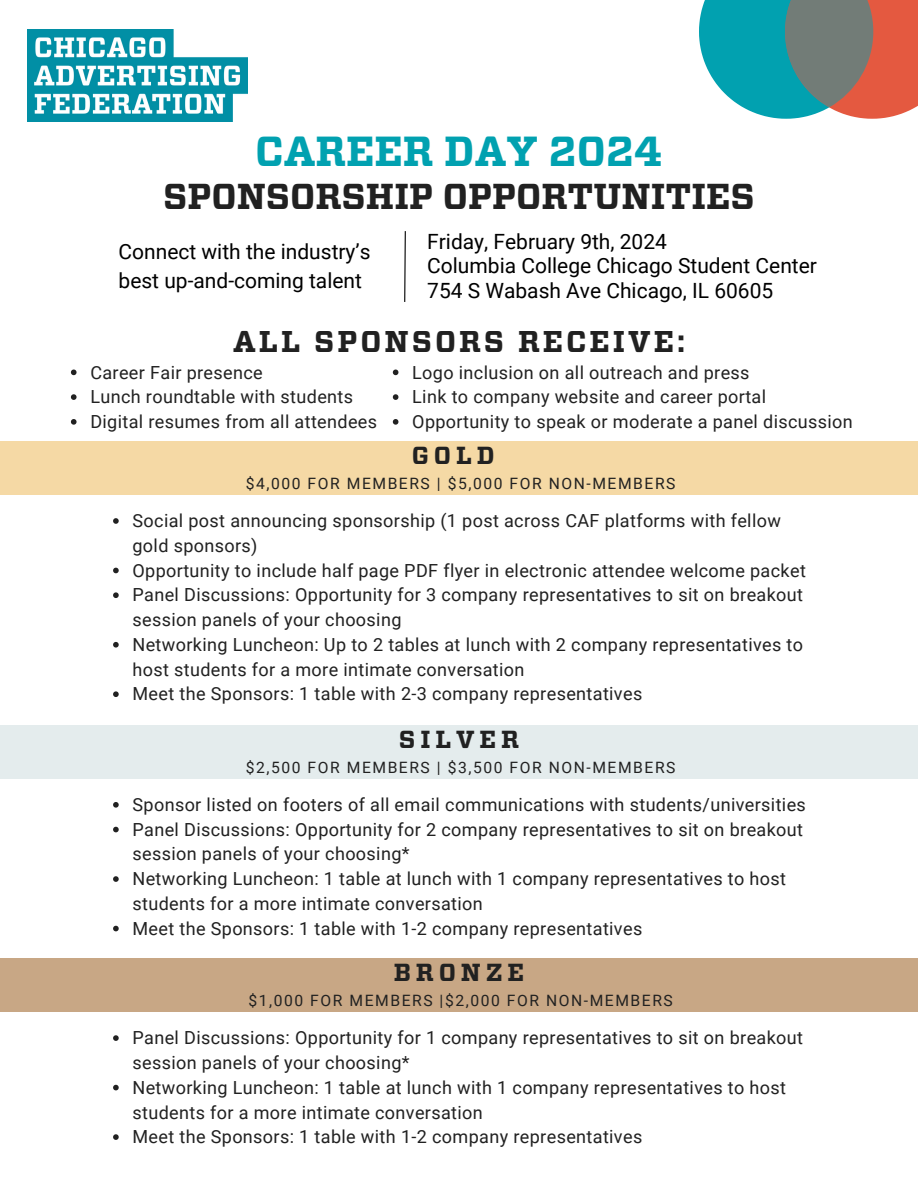
<style>
.page{position:relative;width:918px;height:1188px;background:#fff}
.page>*{position:absolute;margin:0;border:0;box-sizing:border-box;transform-origin:0 0}
.t1{font:700 42px "Vitesse";color:#01a1b0}
.t2{font:700 36px "Vitesse";color:#212121}
.t3{font:700 30px "Vitesse";letter-spacing:.1em;color:#212121}
.t4{font:700 24.6px "Vitesse";letter-spacing:.2em;color:#212121}
.t5{font:21px/29.2px "Roboto";color:#000}
.t6{font:18px/24.8px "Roboto";letter-spacing:.02em;color:#212121}
.t7{font:15.6px "Roboto";letter-spacing:.1em;color:#212121}
</style>
<div class="page">
<div style="left:0;top:441px;width:918px;height:54px;background:#f5d9a5"></div>
<svg style="left:113px;top:518px;width:6px;height:6px"></svg>
<svg style="left:113px;top:568px;width:6px;height:5px"></svg>
<svg style="left:113px;top:592px;width:6px;height:6px"></svg>
<svg style="left:113px;top:642px;width:6px;height:6px"></svg>
<svg style="left:113px;top:691px;width:6px;height:6px"></svg>
<div style="left:0;top:725px;width:918px;height:54px;background:#e4eced"></div>
<svg style="left:113px;top:802px;width:6px;height:6px"></svg>
<svg style="left:113px;top:827px;width:6px;height:5px"></svg>
<svg style="left:113px;top:876px;width:6px;height:6px"></svg>
<svg style="left:113px;top:926px;width:6px;height:5px"></svg>
<div style="left:0;top:958px;width:918px;height:54px;background:#c8a785"></div>
<svg style="left:113px;top:1035px;width:6px;height:6px"></svg>
<svg style="left:113px;top:1085px;width:6px;height:5px"></svg>
<svg style="left:113px;top:1134px;width:6px;height:6px"></svg>
<svg style="left:699px;top:0;width:219px;height:119px;background:#6f8d8b"></svg>
<img style="left:27px;top:29px;width:221px;height:93px">
<svg style="left:404px;top:231px;width:2px;height:71px"></svg>
<svg style="left:71px;top:370px;width:6px;height:5px"></svg>
<svg style="left:71px;top:394px;width:6px;height:6px"></svg>
<svg style="left:71px;top:419px;width:6px;height:6px"></svg>
<svg style="left:393px;top:370px;width:5px;height:5px"></svg>
<svg style="left:393px;top:394px;width:5px;height:6px"></svg>
<svg style="left:393px;top:419px;width:5px;height:6px"></svg>
<p class="t1" style="left:255px;top:132px;width:409px">CAREER DAY 2024</p>
<p class="t2" style="left:163px;top:181px;width:593px">SPONSORSHIP OPPORTUNITIES</p>
<p class="t5" style="left:119px;top:237px;width:253px">Connect with the industry’s best up-and-coming talent</p>
<p class="t5" style="left:427px;top:227px;width:241px">Friday, February 9th, 2024</p>
<p class="t5" style="left:427px;top:252px;width:391px">Columbia College Chicago Student Center</p>
<p class="t5" style="left:427px;top:276px;width:348px">754 S Wabash Ave Chicago, IL 60605</p>
<p class="t3" style="left:233px;top:328px;width:453px">ALL SPONSORS RECEIVE:</p>
<p class="t6" style="left:90px;top:360px;width:174px">Career Fair presence</p>
<p class="t6" style="left:90px;top:385px;width:264px">Lunch roundtable with students</p>
<p class="t6" style="left:90px;top:410px;width:288px">Digital resumes from all attendees</p>
<p class="t6" style="left:412px;top:360px;width:339px">Logo inclusion on all outreach and press</p>
<p class="t6" style="left:412px;top:385px;width:355px">Link to company website and career portal</p>
<p class="t6" style="left:412px;top:410px;width:442px">Opportunity to speak or moderate a panel discussion</p>
<p class="t4" style="left:412px;top:444px;width:84px">GOLD</p>
<p class="t7" style="left:246px;top:474px;width:431px">$4,000 FOR MEMBERS | $5,000 FOR NON-MEMBERS</p>
<p class="t6" style="left:133px;top:509px;width:650px">Social post announcing sponsorship (1 post across CAF platforms with fellow gold sponsors)</p>
<p class="t6" style="left:133px;top:558px;width:675px">Opportunity to include half page PDF flyer in electronic attendee welcome packet</p>
<p class="t6" style="left:133px;top:583px;width:672px">Panel Discussions: Opportunity for 3 company representatives to sit on breakout session panels of your choosing</p>
<p class="t6" style="left:133px;top:632px;width:672px">Networking Luncheon: Up to 2 tables at lunch with 2 company representatives to host students for a more intimate conversation</p>
<p class="t6" style="left:133px;top:682px;width:511px">Meet the Sponsors: 1 table with 2-3 company representatives</p>
<p class="t4" style="left:399px;top:728px;width:122px">SILVER</p>
<p class="t7" style="left:246px;top:758px;width:431px">$2,500 FOR MEMBERS | $3,500 FOR NON-MEMBERS</p>
<p class="t6" style="left:133px;top:792px;width:675px">Sponsor listed on footers of all email communications with students/universities</p>
<p class="t6" style="left:133px;top:817px;width:672px">Panel Discussions: Opportunity for 2 company representatives to sit on breakout session panels of your choosing*</p>
<p class="t6" style="left:133px;top:867px;width:655px">Networking Luncheon: 1 table at lunch with 1 company representatives to host students for a more intimate conversation</p>
<p class="t6" style="left:133px;top:916px;width:511px">Meet the Sponsors: 1 table with 1-2 company representatives</p>
<p class="t4" style="left:394px;top:961px;width:132px">BRONZE</p>
<p class="t7" style="left:248px;top:991px;width:426px">$1,000 FOR MEMBERS |$2,000 FOR NON-MEMBERS</p>
<p class="t6" style="left:133px;top:1026px;width:672px">Panel Discussions: Opportunity for 1 company representatives to sit on breakout session panels of your choosing*</p>
<p class="t6" style="left:133px;top:1075px;width:655px">Networking Luncheon: 1 table at lunch with 1 company representatives to host students for a more intimate conversation</p>
<p class="t6" style="left:133px;top:1125px;width:511px">Meet the Sponsors: 1 table with 1-2 company representatives</p>
</div>
